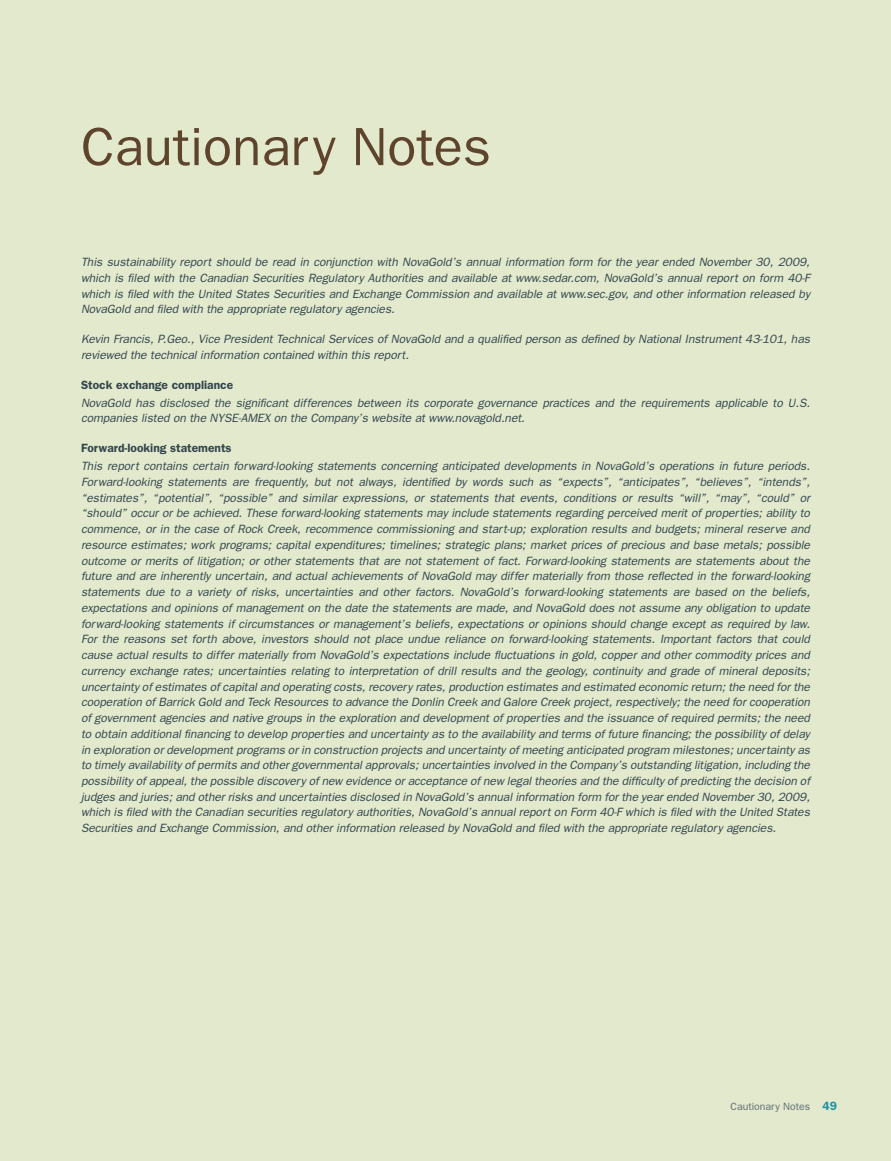
<style>
.page{position:relative;width:891px;height:1161px;background:#e2e9cc}
.page>*{position:absolute;margin:0;border:0;box-sizing:border-box;transform-origin:0 0}
.t1{font:54px "Franklin Gothic";color:#5e432d}
.t2{font:italic 12px/15.8px "Franklin Gothic";letter-spacing:-.005em;color:#34454e;text-align:justify}
.t3{font:600 12px "Franklin Gothic";color:#34454e}
.t4{font:10.5px "Franklin Gothic";color:#626d75}
.s1{font-weight:600;font-size:12px;color:#1e92a7}
</style>
<div class="page">
<h1 class="t1" style="left:81px;top:116px;width:411px">Cautionary Notes</h1>
<p class="t2" style="left:81px;top:254px;width:731px">This sustainability report should be read in conjunction with NovaGold’s annual information form for the year ended November 30, 2009, which is filed with the Canadian Securities Regulatory Authorities and available at www.sedar.com, NovaGold’s annual report on form 40-F which is filed with the United States Securities and Exchange Commission and available at www.sec.gov, and other information released by NovaGold and filed with the appropriate regulatory agencies.</p>
<p class="t2" style="left:81px;top:331px;width:731px">Kevin Francis, P.Geo., Vice President Technical Services of NovaGold and a qualified person as defined by National Instrument 43-101, has reviewed the technical information contained within this report.</p>
<p class="t3" style="left:81px;top:378px;width:154px">Stock exchange compliance</p>
<p class="t2" style="left:81px;top:394px;width:731px">NovaGold has disclosed the significant differences between its corporate governance practices and the requirements applicable to U.S. companies listed on the NYSE-AMEX on the Company’s website at www.novagold.net.</p>
<p class="t3" style="left:81px;top:441px;width:152px">Forward-looking statements</p>
<p class="t2" style="left:81px;top:458px;width:731px">This report contains certain forward-looking statements concerning anticipated developments in NovaGold’s operations in future periods.<br>Forward-looking statements are frequently, but not always, identified by words such as “expects”, “anticipates”, “believes”, “intends”, “estimates”, “potential”, “possible” and similar expressions, or statements that events, conditions or results “will”, “may”, “could” or “should” occur or be achieved. These forward-looking statements may include statements regarding perceived merit of properties; ability to commence, or in the case of Rock Creek, recommence commissioning and start-up; exploration results and budgets; mineral reserve and resource estimates; work programs; capital expenditures; timelines; strategic plans; market prices of precious and base metals; possible outcome or merits of litigation; or other statements that are not statement of fact. Forward-looking statements are statements about the future and are inherently uncertain, and actual achievements of NovaGold may differ materially from those reflected in the forward-looking statements due to a variety of risks, uncertainties and other factors. NovaGold’s forward-looking statements are based on the beliefs, expectations and opinions of management on the date the statements are made, and NovaGold does not assume any obligation to update forward-looking statements if circumstances or management’s beliefs, expectations or opinions should change except as required by law.<br>For the reasons set forth above, investors should not place undue reliance on forward-looking statements. Important factors that could cause actual results to differ materially from NovaGold’s expectations include fluctuations in gold, copper and other commodity prices and currency exchange rates; uncertainties relating to interpretation of drill results and the geology, continuity and grade of mineral deposits; uncertainty of estimates of capital and operating costs, recovery rates, production estimates and estimated economic return; the need for the cooperation of Barrick Gold and Teck Resources to advance the Donlin Creek and Galore Creek project, respectively; the need for cooperation of government agencies and native groups in the exploration and development of properties and the issuance of required permits; the need to obtain additional financing to develop properties and uncertainty as to the availability and terms of future financing; the possibility of delay in exploration or development programs or in construction projects and uncertainty of meeting anticipated program milestones; uncertainty as to timely availability of permits and other governmental approvals; uncertainties involved in the Company’s outstanding litigation, including the possibility of appeal, the possible discovery of new evidence or acceptance of new legal theories and the difficulty of predicting the decision of judges and juries; and other risks and uncertainties disclosed in NovaGold’s annual information form for the year ended November 30, 2009, which is filed with the Canadian securities regulatory authorities, NovaGold’s annual report on Form 40-F which is filed with the United States Securities and Exchange Commission, and other information released by NovaGold and filed with the appropriate regulatory agencies.</p>
<p class="t4" style="left:731px;top:1100px;width:108px">Cautionary Notes <span class="s1">49</span></p>
</div>
